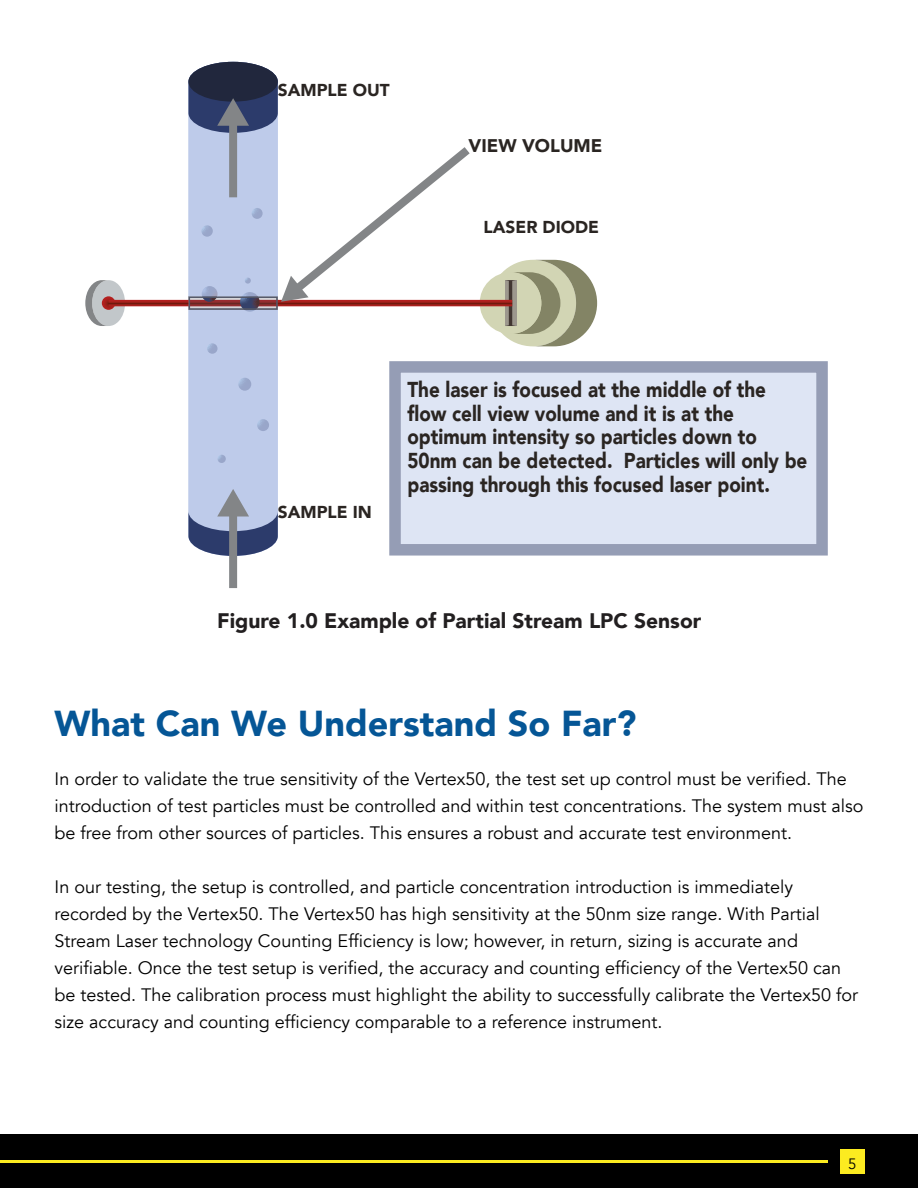
<style>
.page{position:relative;width:918px;height:1188px;background:#fff}
.page>*{position:absolute;margin:0;border:0;box-sizing:border-box;transform-origin:0 0}
.Main_Heading{font:900 36px "Avenir";color:#055696}
.t1{font:900 21.6px/23.7px "Avenir";color:#2a2522;scale:.88 1}
.Photo_Caption{font:900 21px "Avenir";color:#221f20}
.t2{font:900 18.3px "Avenir";color:#2a2522}
.Paragraph_Body{font:18px/27px "Avenir";color:#000}
.t3{font:900 17.25px "Avenir";color:#2a2522}
.t4{font:15px "Avenir";color:#000}
</style>
<div class="page">
<div style="left:0;top:1134px;width:918px;height:54px;background:#000"></div>
<hr style="left:0;top:1160px;width:828px;height:2px;background:#fceb20">
<div style="left:840px;top:1149px;width:25px;height:25px;background:#fceb20"></div>
<div style="left:229px;top:512px;width:8px;height:76px;background:#838587"></div>
<svg style="left:85px;top:62px;width:512px;height:494px"></svg>
<svg style="left:395px;top:367px;width:427px;height:183px;fill:#dee5f4"></svg>
<p class="t3" style="left:278px;top:76px;width:113px">SAMPLE OUT</p>
<p class="t2" style="left:469px;top:130px;width:135px">VIEW VOLUME</p>
<p class="t3" style="left:484px;top:213px;width:117px">LASER DIODE</p>
<p class="t3" style="left:278px;top:498px;width:96px">SAMPLE IN</p>
<p class="t1" style="left:407px;top:377px;width:456px">The laser is focused at the middle of the flow cell view volume and it is at the optimum intensity so particles down to 50nm can be detected. Particles will only be passing through this focused laser point.</p>
<p class="Photo_Caption" style="left:217px;top:603px;width:486px">Figure 1.0 Example of Partial Stream LPC Sensor</p>
<p class="Main_Heading" style="left:55px;top:693px;width:583px">What Can We Understand So Far?</p>
<p class="Paragraph_Body" style="left:55px;top:765px;width:810px">In order to validate the true sensitivity of the Vertex50, the test set up control must be verified. The introduction of test particles must be controlled and within test concentrations. The system must also be free from other sources of particles. This ensures a robust and accurate test environment.</p>
<p class="Paragraph_Body" style="left:55px;top:873px;width:805px">In our testing, the setup is controlled, and particle concentration introduction is immediately recorded by the Vertex50. The Vertex50 has high sensitivity at the 50nm size range. With Partial Stream Laser technology Counting Efficiency is low; however, in return, sizing is accurate and verifiable. Once the test setup is verified, the accuracy and counting efficiency of the Vertex50 can be tested. The calibration process must highlight the ability to successfully calibrate the Vertex50 for size accuracy and counting efficiency comparable to a reference instrument.</p>
<p class="t4" style="left:848px;top:1155px;width:10px">5</p>
</div>
